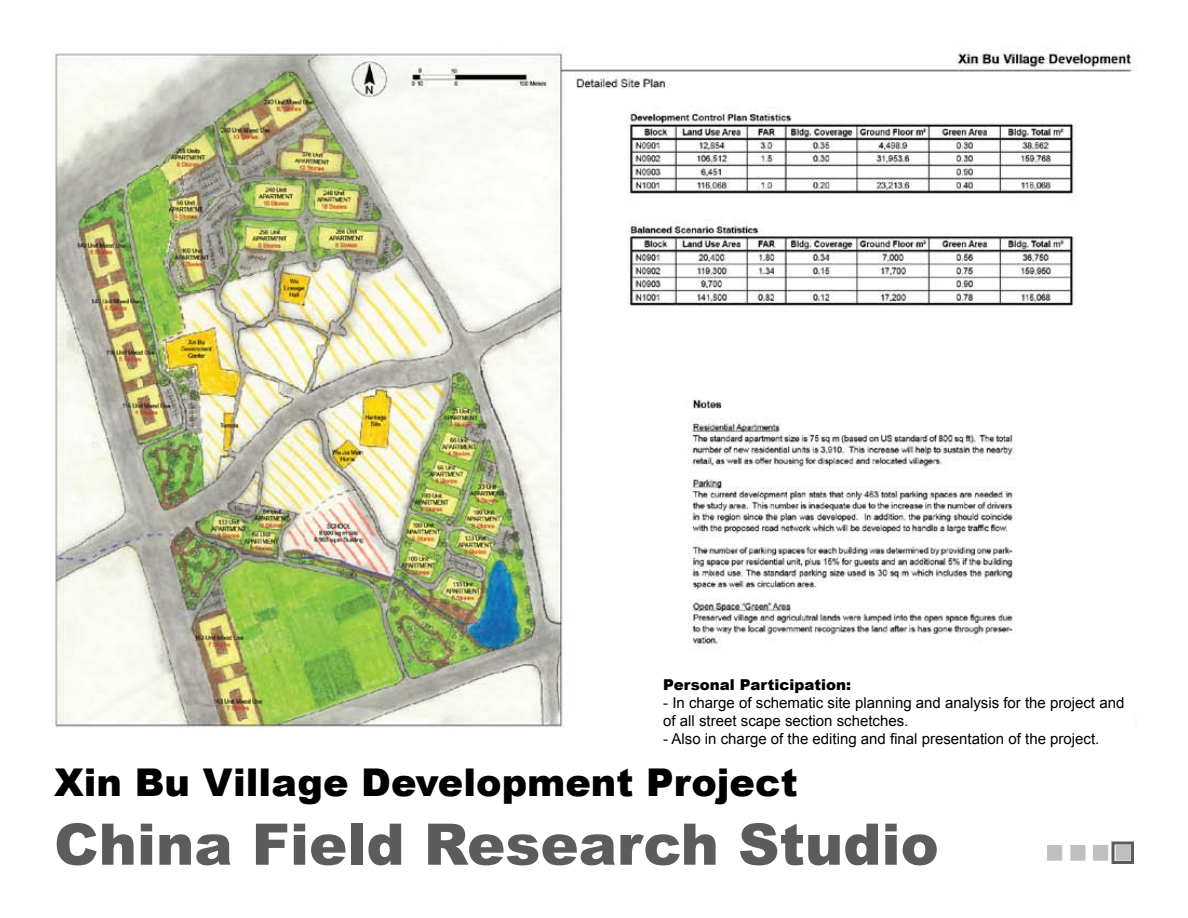
<style>
.page{position:relative;width:1188px;height:918px;background:#fff}
.page>*{position:absolute;margin:0;border:0;box-sizing:border-box;transform-origin:0 0}
.t1{font:900 57.3px "Arial";color:#5c5c5e}
.t2{font:900 38.25px "Arial";color:#000}
.t3{font:15px/18px "Arial";color:#000}
.t4{font:900 15px "Arial";color:#000}
</style>
<div class="page">
<img style="left:1048px;top:846px;width:82px;height:15px">
<div style="left:1112px;top:842px;width:22px;height:22px;border:3px solid #5c5c5e"></div>
<img style="left:55px;top:46px;width:1080px;height:682px">
<div style="left:966px;top:697px;width:167px;height:56px;background:#fff"></div>
<p class="t4" style="left:663px;top:674px;width:189px">Personal Participation:</p>
<p class="t3" style="left:663px;top:694px;width:463px">- In charge of schematic site planning and analysis for the project and of all street scape section schetches.</p>
<p class="t3" style="left:663px;top:730px;width:438px">- Also in charge of the editing and final presentation of the project.</p>
<h2 class="t2" style="left:54px;top:754px;width:745px">Xin Bu Village Development Project</h2>
<h1 class="t1" style="left:54px;top:803px;width:886px">China Field Research Studio</h1>
</div>
